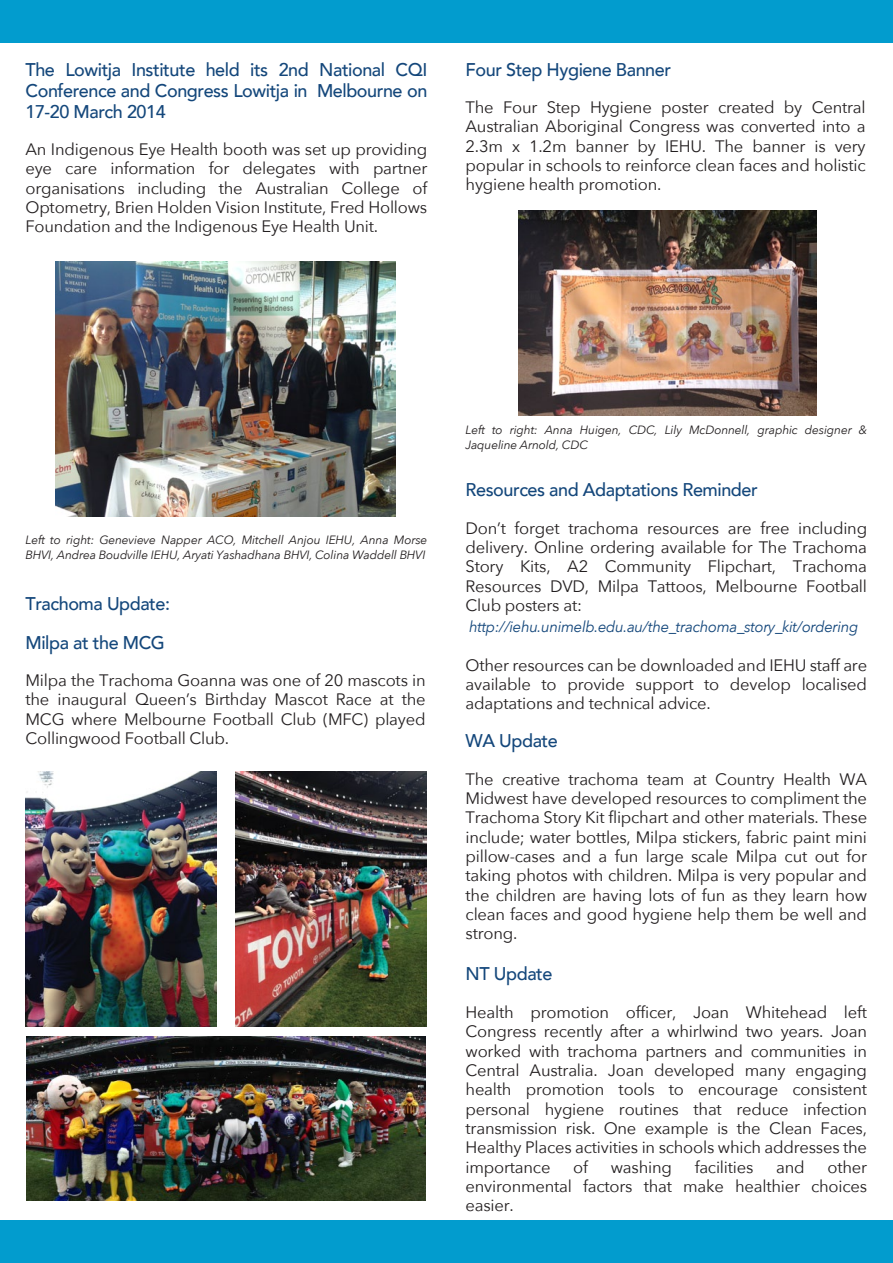
<style>
.page{position:relative;width:893px;height:1263px;background:#fff}
.page>*{position:absolute;margin:0;border:0;box-sizing:border-box;transform-origin:0 0}
.t1{font:500 18.3px/21px "Avenir";letter-spacing:-.025em;color:#14477b;text-align:justify}
.t2{font:16.5px/19.4px "Avenir Next";letter-spacing:-.015em;color:#231f20;text-align:justify}
.t3{font:italic 15.3px "Avenir Next";letter-spacing:-.025em;color:#14477b}
.t4{font:italic 12px/15px "Avenir Next";letter-spacing:-.015em;color:#231f20}
</style>
<div class="page">
<div style="left:0;top:0;width:893px;height:42px;background:#029cce"></div>
<div style="left:0;top:1221px;width:893px;height:42px;background:#029cce"></div>
<img style="left:55px;top:261px;width:340px;height:256px">
<img style="left:25px;top:771px;width:192px;height:255px">
<img style="left:235px;top:771px;width:191px;height:255px">
<img style="left:26px;top:1037px;width:400px;height:163px">
<img style="left:519px;top:210px;width:297px;height:206px">
<p class="t1" style="left:26px;top:58px;width:403px">The Lowitja Institute held its 2nd National CQI Conference and Congress Lowitja in Melbourne on 17-20 March 2014</p>
<p class="t2" style="left:26px;top:140px;width:403px">An Indigenous Eye Health booth was set up providing eye care information for delegates with partner organisations including the Australian College of Optometry, Brien Holden Vision Institute, Fred Hollows Foundation and the Indigenous Eye Health Unit.</p>
<p class="t1" style="left:466px;top:58px;width:207px">Four Step Hygiene Banner</p>
<p class="t2" style="left:466px;top:98px;width:402px">The Four Step Hygiene poster created by Central Australian Aboriginal Congress was converted into a 2.3m x 1.2m banner by IEHU. The banner is very popular in schools to reinforce clean faces and holistic hygiene health promotion.</p>
<p class="t4" style="left:26px;top:532px;width:403px">Left to right: Genevieve Napper ACO, Mitchell Anjou IEHU, Anna Morse<br>BHVI, Andrea Boudville IEHU, Aryati Yashadhana BHVI, Colina Waddell BHVI</p>
<p class="t1" style="left:26px;top:583px;width:146px;line-height:39px">Trachoma Update:<br>Milpa at the MCG</p>
<p class="t2" style="left:26px;top:671px;width:402px">Milpa the Trachoma Goanna was one of 20 mascots in the inaugural Queen’s Birthday Mascot Race at the MCG where Melbourne Football Club (MFC) played Collingwood Football Club.</p>
<p class="t4" style="left:465px;top:422px;width:403px">Left to right: Anna Huigen, CDC, Lily McDonnell, graphic designer &amp;<br>Jaqueline Arnold, CDC</p>
<p class="t1" style="left:466px;top:478px;width:294px">Resources and Adaptations Reminder</p>
<p class="t2" style="left:466px;top:518px;width:403px">Don’t forget trachoma resources are free including delivery. Online ordering available for The Trachoma Story Kits, A2 Community Flipchart, Trachoma Resources DVD, Milpa Tattoos, Melbourne Football Club posters at:</p>
<p class="t3" style="left:469px;top:617px;width:391px">http://iehu.unimelb.edu.au/the_trachoma_story_kit/ordering</p>
<p class="t2" style="left:466px;top:655px;width:403px">Other resources can be downloaded and IEHU staff are available to provide support to develop localised adaptations and technical advice.</p>
<p class="t1" style="left:466px;top:729px;width:94px">WA Update</p>
<p class="t2" style="left:466px;top:769px;width:403px">The creative trachoma team at Country Health WA Midwest have developed resources to compliment the Trachoma Story Kit flipchart and other materials. These include; water bottles, Milpa stickers, fabric paint mini pillow-cases and a fun large scale Milpa cut out for taking photos with children. Milpa is very popular and the children are having lots of fun as they learn how clean faces and good hygiene help them be well and strong.</p>
<p class="t1" style="left:466px;top:963px;width:88px">NT Update</p>
<p class="t2" style="left:466px;top:1002px;width:403px">Health promotion officer, Joan Whitehead left Congress recently after a whirlwind two years. Joan worked with trachoma partners and communities in Central Australia. Joan developed many engaging health promotion tools to encourage consistent personal hygiene routines that reduce infection transmission risk. One example is the Clean Faces, Healthy Places activities in schools which addresses the importance</p>
<p class="t2" style="left:573px;top:1157px;width:16px">of</p>
<p class="t2" style="left:611px;top:1157px;width:63px">washing</p>
<p class="t2" style="left:695px;top:1157px;width:60px">facilities</p>
<p class="t2" style="left:776px;top:1157px;width:30px">and</p>
<p class="t2" style="left:466px;top:1157px;width:403px;text-indent:362px">other environmental factors that make healthier choices easier.</p>
</div>
